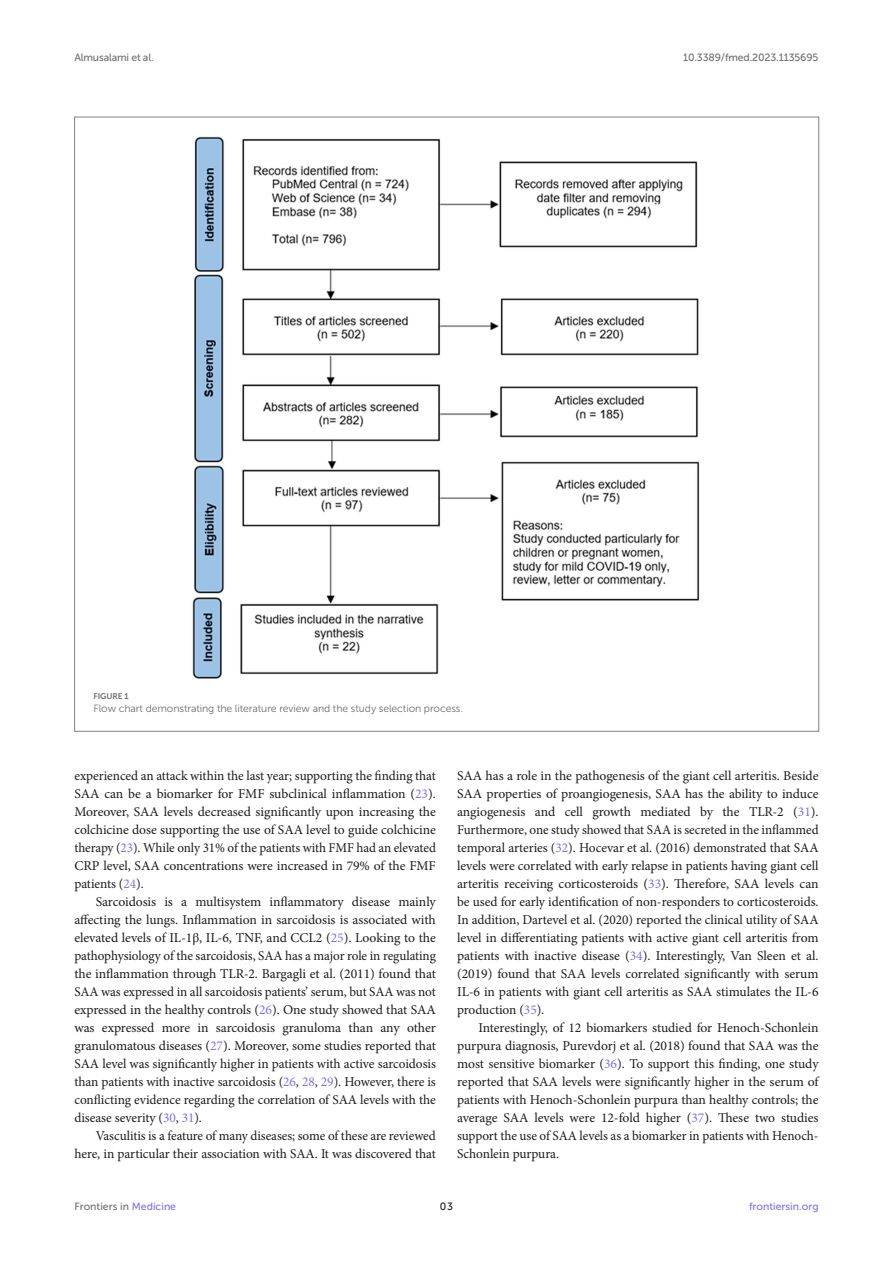
<style>
.page{position:relative;width:893px;height:1263px;background:#fff}
.page>*{position:absolute;margin:0;border:0;box-sizing:border-box;transform-origin:0 0}
.TEXT{font:13.5px/18px "Minion Pro";letter-spacing:-.005em;color:#1b1c1b;text-align:justify}
.FIG_LEG{font:10.5px "Museo Sans 300";letter-spacing:-.01em;color:#706f70}
.t1{font:10.5px "Museo Sans 500";letter-spacing:-.015em;color:#706f70}
.t2{font:10.5px "Museo Sans 500";color:#856df0}
.t3{font:10.5px "Museo Sans 500";color:#1b1c1b}
.FIG_HD{font:8.25px "Museo Sans 700";letter-spacing:-.01em;color:#706f70}
.s1{color:#856df0}
.s2{font-family:"STIX General"}
</style>
<div class="page">
<img style="left:192px;top:136px;width:508px;height:543px">
<p class="t1" style="left:74px;top:51px;width:81px">Almusalami et al.</p>
<p class="t1" style="left:683px;top:51px;width:137px">10.3389/fmed.2023.1135695</p>
<p class="FIG_HD" style="left:94px;top:691px;width:37px">FIGURE 1</p>
<p class="FIG_LEG" style="left:94px;top:703px;width:371px">Flow chart demonstrating the literature review and the study selection process.</p>
<p class="TEXT" style="left:74px;top:767px;width:363px">experienced an attack within the last year; supporting the finding that SAA can be a biomarker for FMF subclinical inflammation (<span class="s1">23</span>).<br>Moreover, SAA levels decreased significantly upon increasing the colchicine dose supporting the use of SAA level to guide colchicine therapy (<span class="s1">23</span>). While only 31% of the patients with FMF had an elevated CRP level, SAA concentrations were increased in 79% of the FMF patients (<span class="s1">24</span>).</p>
<p class="TEXT" style="left:74px;top:893px;width:363px;text-indent:21px">Sarcoidosis is a multisystem inflammatory disease mainly affecting the lungs. Inflammation in sarcoidosis is associated with elevated levels of IL-1<span class="s2">β</span>, IL-6, TNF, and CCL2 (<span class="s1">25</span>). Looking to the pathophysiology of the sarcoidosis, SAA has a major role in regulating the inflammation through TLR-2. Bargagli et al. (2011) found that SAA was expressed in all sarcoidosis patients’ serum, but SAA was not expressed in the healthy controls (<span class="s1">26</span>). One study showed that SAA was expressed more in sarcoidosis granuloma than any other granulomatous diseases (<span class="s1">27</span>). Moreover, some studies reported that SAA level was significantly higher in patients with active sarcoidosis than patients with inactive sarcoidosis (<span class="s1">26</span>, <span class="s1">28</span>, <span class="s1">29</span>). However, there is conflicting evidence regarding the correlation of SAA levels with the disease severity (<span class="s1">30</span>, <span class="s1">31</span>).</p>
<p class="TEXT" style="left:74px;top:1127px;width:363px;text-align:right">Vasculitis is a feature of many diseases; some of these are reviewed here, in particular their association with SAA. It was discovered that</p>
<p class="TEXT" style="left:457px;top:767px;width:363px">SAA has a role in the pathogenesis of the giant cell arteritis. Beside SAA properties of proangiogenesis, SAA has the ability to induce angiogenesis and cell growth mediated by the TLR-2 (<span class="s1">31</span>).<br>Furthermore, one study showed that SAA is secreted in the inflammed temporal arteries (<span class="s1">32</span>). Hocevar et al. (2016) demonstrated that SAA levels were correlated with early relapse in patients having giant cell arteritis receiving corticosteroids (<span class="s1">33</span>). Therefore, SAA levels can be used for early identification of non-responders to corticosteroids.<br>In addition, Dartevel et al. (2020) reported the clinical utility of SAA level in differentiating patients with active giant cell arteritis from patients with inactive disease (<span class="s1">34</span>). Interestingly, Van Sleen et al. (2019) found that SAA levels correlated significantly with serum IL-6 in patients with giant cell arteritis as SAA stimulates the IL-6 production (<span class="s1">35</span>).</p>
<p class="TEXT" style="left:457px;top:1019px;width:363px;text-indent:21px">Interestingly, of 12 biomarkers studied for Henoch-Schonlein purpura diagnosis, Purevdorj et al. (2018) found that SAA was the most sensitive biomarker (<span class="s1">36</span>). To support this finding, one study reported that SAA levels were significantly higher in the serum of patients with Henoch-Schonlein purpura than healthy controls; the average SAA levels were 12-fold higher (<span class="s1">37</span>). These two studies support the use of SAA levels as a biomarker in patients with Henoch-Schonlein purpura.</p>
<p class="t1" style="left:74px;top:1200px;width:103px">Frontiers in <span class="s1">Medicine</span></p>
<p class="t3" style="left:440px;top:1200px;width:15px">03</p>
<p class="t2" style="left:749px;top:1200px;width:71px">frontiersin.org</p>
</div>
